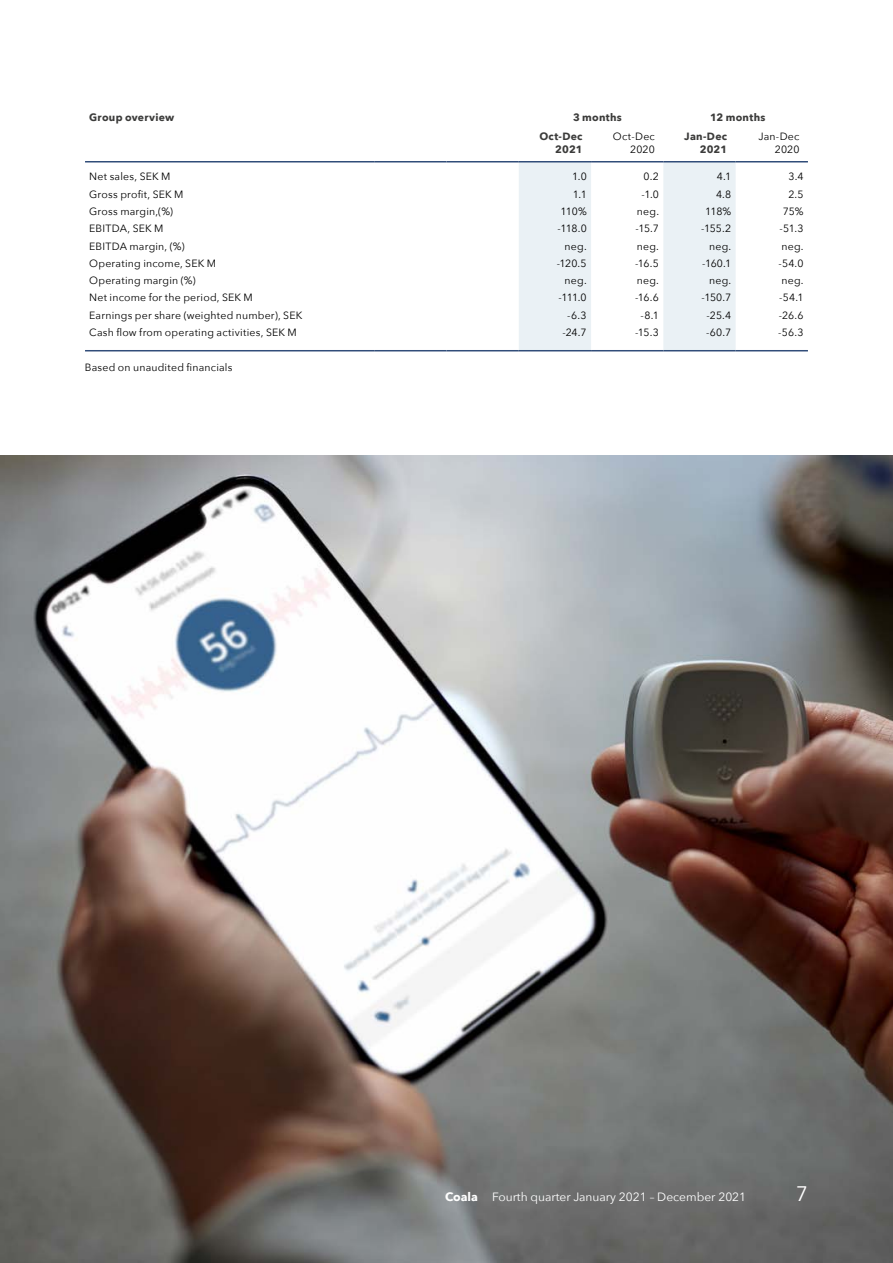
<style>
.page{position:relative;width:893px;height:1263px;background:#fff}
.page>*{position:absolute;margin:0;border:0;box-sizing:border-box;transform-origin:0 0}
.t1{font:21px "Avenir Next";color:#fff}
.t2{font:12px "Avenir Next";color:#fff}
.t3{font:10.5px/12.8px "Avenir Next";letter-spacing:.02em;color:#000;text-align:right}
.t4{font:700 10.5px/12.8px "Avenir Next";letter-spacing:.025em;color:#3c3c3b;text-align:right}
.s1{font-weight:700}
</style>
<div class="page">
<img style="left:0;top:455px;width:893px;height:808px">
<svg style="left:519px;top:162px;width:217px;height:188px"></svg>
<hr style="left:85px;top:161px;width:289px;height:1px;background:#314d79">
<hr style="left:374px;top:161px;width:72px;height:1px;background:#314d79">
<hr style="left:446px;top:161px;width:73px;height:1px;background:#314d79">
<hr style="left:519px;top:161px;width:72px;height:1px;background:#314d79">
<hr style="left:591px;top:161px;width:72px;height:1px;background:#314d79">
<hr style="left:663px;top:161px;width:73px;height:1px;background:#314d79">
<hr style="left:736px;top:161px;width:72px;height:1px;background:#314d79">
<hr style="left:85px;top:350px;width:289px;height:1px;background:#314d79">
<hr style="left:374px;top:350px;width:72px;height:1px;background:#314d79">
<hr style="left:446px;top:350px;width:73px;height:1px;background:#314d79">
<hr style="left:519px;top:350px;width:72px;height:1px;background:#314d79">
<hr style="left:591px;top:350px;width:72px;height:1px;background:#314d79">
<hr style="left:663px;top:350px;width:73px;height:1px;background:#314d79">
<hr style="left:736px;top:350px;width:72px;height:1px;background:#314d79">
<p class="t4" style="left:89px;top:111px;width:86px">Group overview</p>
<p class="t4" style="left:573px;top:111px;width:50px">3 months</p>
<p class="t4" style="left:710px;top:111px;width:57px">12 months</p>
<p class="t4" style="left:539px;top:130px;width:45px">Oct-Dec<br>2021</p>
<p class="t3" style="left:613px;top:130px;width:43px">Oct-Dec<br>2020</p>
<p class="t4" style="left:684px;top:130px;width:44px">Jan-Dec<br>2021</p>
<p class="t3" style="left:758px;top:130px;width:43px">Jan-Dec<br>2020</p>
<p class="t3" style="left:89px;top:170px;width:83px">Net sales, SEK M</p>
<p class="t3" style="left:572px;top:170px;width:16px">1.0</p>
<p class="t3" style="left:644px;top:170px;width:17px">0.2</p>
<p class="t3" style="left:717px;top:170px;width:16px">4.1</p>
<p class="t3" style="left:788px;top:170px;width:17px">3.4</p>
<p class="t3" style="left:89px;top:187px;width:96px">Gross profit, SEK M</p>
<p class="t3" style="left:573px;top:187px;width:15px">1.1</p>
<p class="t3" style="left:641px;top:187px;width:19px">-1.0</p>
<p class="t3" style="left:716px;top:187px;width:17px">4.8</p>
<p class="t3" style="left:788px;top:187px;width:17px">2.5</p>
<p class="t3" style="left:89px;top:204px;width:85px">Gross margin,(%)</p>
<p class="t3" style="left:561px;top:204px;width:28px">110%</p>
<p class="t3" style="left:637px;top:204px;width:24px">neg.</p>
<p class="t3" style="left:705px;top:204px;width:28px">118%</p>
<p class="t3" style="left:783px;top:204px;width:22px">75%</p>
<p class="t3" style="left:89px;top:222px;width:76px">EBITDA, SEK M</p>
<p class="t3" style="left:558px;top:222px;width:31px">-118.0</p>
<p class="t3" style="left:636px;top:222px;width:25px">-15.7</p>
<p class="t3" style="left:701px;top:222px;width:32px">-155.2</p>
<p class="t3" style="left:779px;top:222px;width:26px">-51.3</p>
<p class="t3" style="left:89px;top:239px;width:97px">EBITDA margin, (%)</p>
<p class="t3" style="left:565px;top:239px;width:24px">neg.</p>
<p class="t3" style="left:637px;top:239px;width:24px">neg.</p>
<p class="t3" style="left:709px;top:239px;width:24px">neg.</p>
<p class="t3" style="left:781px;top:239px;width:24px">neg.</p>
<p class="t3" style="left:89px;top:256px;width:128px">Operating income, SEK M</p>
<p class="t3" style="left:557px;top:256px;width:31px">-120.5</p>
<p class="t3" style="left:635px;top:256px;width:25px">-16.5</p>
<p class="t3" style="left:702px;top:256px;width:31px">-160.1</p>
<p class="t3" style="left:778px;top:256px;width:27px">-54.0</p>
<p class="t3" style="left:89px;top:274px;width:108px">Operating margin (%)</p>
<p class="t3" style="left:565px;top:274px;width:24px">neg.</p>
<p class="t3" style="left:637px;top:274px;width:24px">neg.</p>
<p class="t3" style="left:709px;top:274px;width:24px">neg.</p>
<p class="t3" style="left:781px;top:274px;width:24px">neg.</p>
<p class="t3" style="left:89px;top:291px;width:165px">Net income for the period, SEK M</p>
<p class="t3" style="left:559px;top:291px;width:30px">-111.0</p>
<p class="t3" style="left:635px;top:291px;width:25px">-16.6</p>
<p class="t3" style="left:702px;top:291px;width:31px">-150.7</p>
<p class="t3" style="left:779px;top:291px;width:26px">-54.1</p>
<p class="t3" style="left:89px;top:308px;width:215px">Earnings per share (weighted number), SEK</p>
<p class="t3" style="left:567px;top:308px;width:21px">-6.3</p>
<p class="t3" style="left:641px;top:308px;width:20px">-8.1</p>
<p class="t3" style="left:706px;top:308px;width:26px">-25.4</p>
<p class="t3" style="left:779px;top:308px;width:26px">-26.6</p>
<p class="t3" style="left:89px;top:326px;width:209px">Cash flow from operating activities, SEK M</p>
<p class="t3" style="left:562px;top:326px;width:26px">-24.7</p>
<p class="t3" style="left:635px;top:326px;width:25px">-15.3</p>
<p class="t3" style="left:706px;top:326px;width:27px">-60.7</p>
<p class="t3" style="left:778px;top:326px;width:27px">-56.3</p>
<p class="t3" style="left:85px;top:360px;width:149px">Based on unaudited financials</p>
<p class="t2" style="left:445px;top:1187px;width:303px"><span class="s1">Coala</span> Fourth quarter January 2021 – December 2021</p>
<h1 class="t1" style="left:796px;top:1176px;width:14px">7</h1>
</div>
